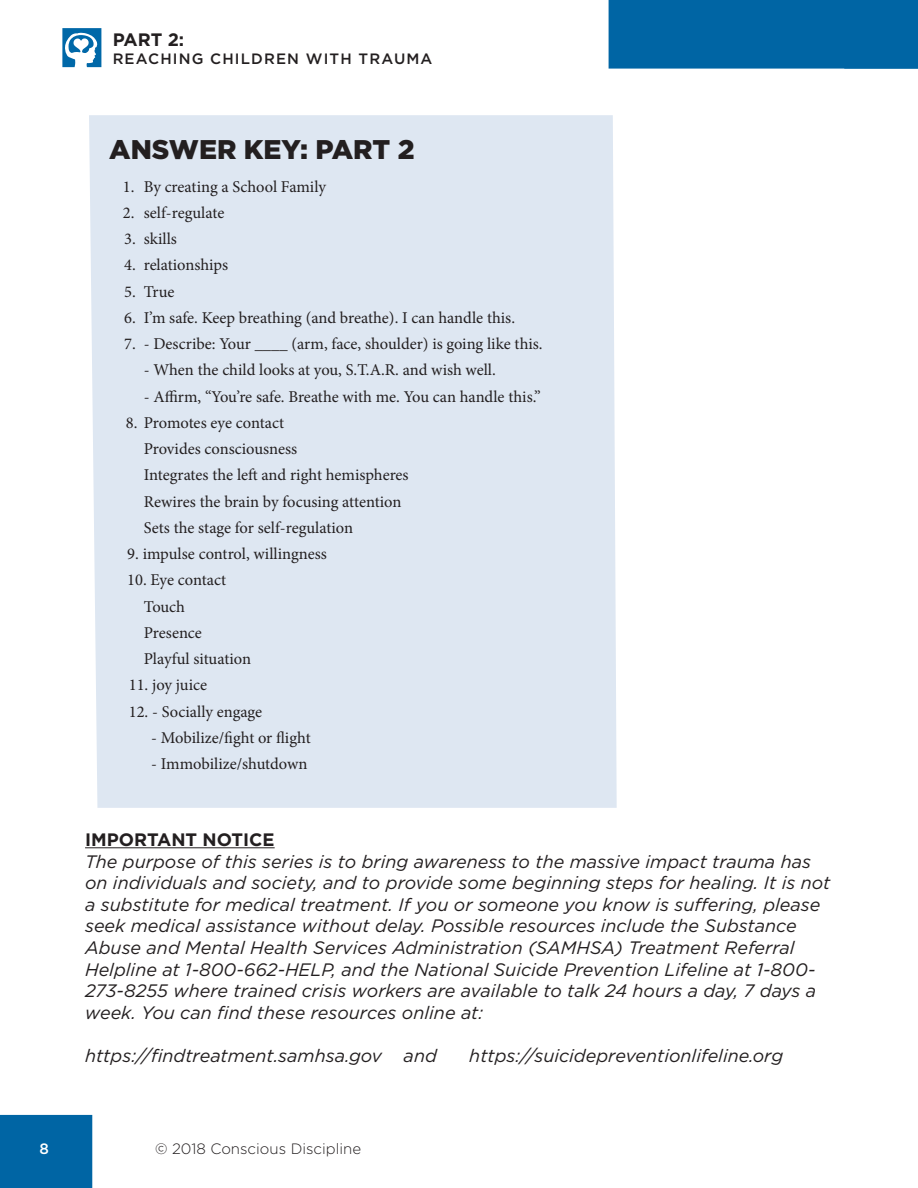
<style>
.page{position:relative;width:918px;height:1188px;background:#fff}
.page>*{position:absolute;margin:0;border:0;box-sizing:border-box;transform-origin:0 0}
.t1{font:900 27px "Gotham";color:#231f20}
.t2{font:italic 18px/21.6px "Gotham";color:#231f20}
.t3{font:700 18px "Gotham";color:#231f20}
.t4{font:16.5px/26.2px "Minion Pro";color:#231f20}
.t5{font:500 15px "Gotham";letter-spacing:.075em;color:#231f20}
.t6{font:300 15px "Gotham";color:#231f20}
.t7{font:500 15px "Gotham";color:#fff}
</style>
<div class="page">
<div style="left:609px;top:0;width:309px;height:69px;background:#0065a4"></div>
<svg style="left:62px;top:28px;width:39px;height:39px"></svg>
<div style="left:0;top:1115px;width:92px;height:73px;background:#0065a4"></div>
<div style="left:89px;top:115px;width:528px;height:693px;background:#dee7f2"></div>
<hr style="left:85px;top:847px;width:190px;height:1px;background:#231f20">
<p class="t7" style="left:39px;top:1138px;width:11px">8</p>
<p class="t3" style="left:113px;top:28px;width:73px">PART 2:</p>
<p class="t5" style="left:113px;top:49px;width:321px">REACHING CHILDREN WITH TRAUMA</p>
<h1 class="t1" style="left:109px;top:130px;width:307px">ANSWER KEY: PART 2</h1>
<p class="t4" style="left:123px;top:173px;width:205px">1. By creating a School Family</p>
<p class="t4" style="left:123px;top:199px;width:103px">2. self-regulate</p>
<p class="t4" style="left:124px;top:226px;width:54px">3. skills</p>
<p class="t4" style="left:124px;top:252px;width:105px">4. relationships</p>
<p class="t4" style="left:124px;top:278px;width:52px">5. True</p>
<p class="t4" style="left:124px;top:304px;width:392px">6. I’m safe. Keep breathing (and breathe). I can handle this.</p>
<p class="t4" style="left:124px;top:331px;width:420px">7. - Describe: Your ____ (arm, face, shoulder) is going like this.</p>
<p class="t4" style="left:144px;top:357px;width:354px">- When the child looks at you, S.T.A.R. and wish well.</p>
<p class="t4" style="left:144px;top:383px;width:399px">- Affirm, “You’re safe. Breathe with me. You can handle this.”</p>
<p class="t4" style="left:144px;top:409px;width:266px;text-indent:-18px">8. Promotes eye contact<br>Provides consciousness<br>Integrates the left and right hemispheres Rewires the brain by focusing attention Sets the stage for self-regulation</p>
<p class="t4" style="left:127px;top:541px;width:201px">9. impulse control, willingness</p>
<p class="t4" style="left:144px;top:567px;width:109px;text-indent:-16px">10. Eye contact<br>Touch<br>Presence<br>Playful situation</p>
<p class="t4" style="left:129px;top:672px;width:80px">11. joy juice</p>
<p class="t4" style="left:129px;top:698px;width:135px">12. - Socially engage</p>
<p class="t4" style="left:151px;top:724px;width:161px">- Mobilize/fight or flight</p>
<p class="t4" style="left:151px;top:751px;width:158px">- Immobilize/shutdown</p>
<p class="t3" style="left:85px;top:828px;width:191px">IMPORTANT NOTICE</p>
<p class="t2" style="left:85px;top:850px;width:747px">The purpose of this series is to bring awareness to the massive impact trauma has on individuals and society, and to provide some beginning steps for healing. It is not a substitute for medical treatment. If you or someone you know is suffering, please seek medical assistance without delay. Possible resources include the Substance Abuse and Mental Health Services Administration (SAMHSA) Treatment Referral Helpline at 1-800-662-HELP, and the National Suicide Prevention Lifeline at 1-800- 273-8255 where trained crisis workers are available to talk 24 hours a day, 7 days a week. You can find these resources online at:</p>
<p class="t2" style="left:85px;top:1045px;width:353px">https://findtreatment.samhsa.gov and</p>
<p class="t2" style="left:469px;top:1045px;width:315px">https://suicidepreventionlifeline.org</p>
<p class="t6" style="left:155px;top:1139px;width:208px">© 2018 Conscious Discipline</p>
</div>
